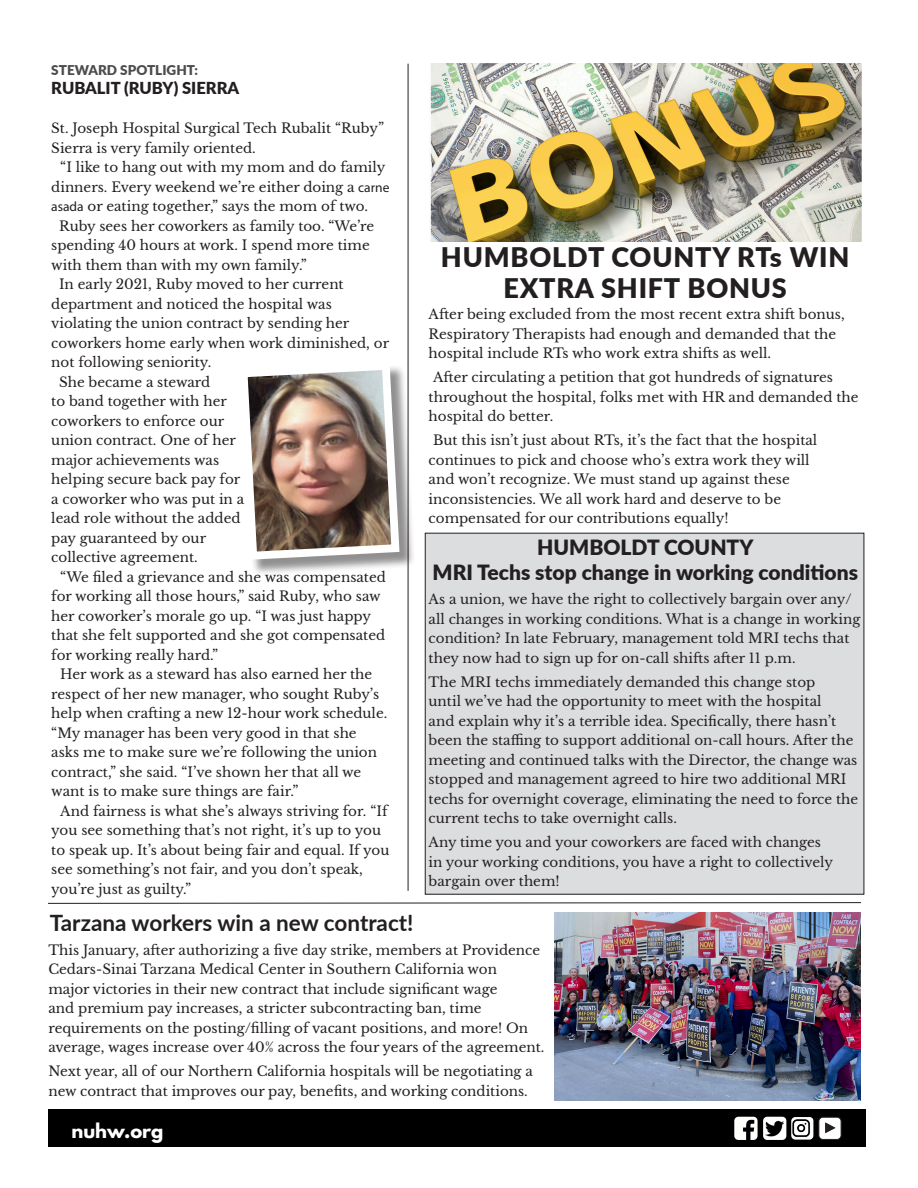
<style>
.page{position:relative;width:918px;height:1188px;background:#fff}
.page>*{position:absolute;margin:0;border:0;box-sizing:border-box;transform-origin:0 0}
.t1{font:900 27px/31.5px "Lato";letter-spacing:.03em;color:#231f20;text-align:center}
.t2{font:700 22.5px "Lato";color:#231f20}
.t3{font:900 21px "Lato";color:#231f20}
.t4{font:700 18px "League Spartan";color:#fff}
.t5{font:900 16.5px "Lato";color:#231f20}
.t6{font:13.5px/19.5px "Libre Baskerville";color:#231f20}
.t7{font:900 13.5px "Lato";color:#4b4c4d}
.s1{font-family:"Myriad Pro"}
</style>
<div class="page">
<div style="left:48px;top:1109px;width:817px;height:38px;background:#000"></div>
<img style="left:734px;top:1117px;width:24px;height:23px">
<div style="left:763px;top:1117px;width:23px;height:23px;background:#fff;border-radius:4px"></div>
<img style="left:766px;top:1120px;width:17px;height:17px">
<img style="left:791px;top:1117px;width:22px;height:23px">
<img style="left:819px;top:1117px;width:22px;height:22px">
<div style="left:819px;top:1117px;width:22px;height:23px;border:1px solid #231f20;border-radius:4px"></div>
<div style="left:242px;top:364px;width:174px;height:212px;background:#231f20;opacity:.5"></div>
<img style="left:242px;top:364px;width:162px;height:200px">
<hr style="left:408px;top:64px;width:1px;height:827px;background:#231f20">
<img style="left:430px;top:64px;width:431px;height:177px">
<div style="left:425px;top:533px;width:439px;height:361px;background:#dcdddf"></div>
<div style="left:425px;top:533px;width:439px;height:362px;border:1px solid #231f20"></div>
<svg style="left:48px;top:902px;width:813px;height:2px;background:#908e8e"></svg>
<img style="left:554px;top:913px;width:307px;height:187px">
<p class="t7" style="left:51px;top:59px;width:148px">STEWARD SPOTLIGHT:</p>
<p class="t5" style="left:51px;top:76px;width:189px">RUBALIT (RUBY) SIERRA</p>
<p class="t6" style="left:51px;top:118px;width:334px">St. Joseph Hospital Surgical Tech Rubalit “Ruby”<br>Sierra is very family oriented.</p>
<p class="t6" style="left:51px;top:157px;width:340px;text-indent:9px">“I like to hang out with my mom and do family dinners. Every weekend we’re either doing a <span class="s1">carne asada</span> or eating together,” says the mom of two.</p>
<p class="t6" style="left:51px;top:216px;width:325px;text-indent:8px">Ruby sees her coworkers as family too. “We’re spending 40 hours at work. I spend more time with them than with my own family.”</p>
<p class="t6" style="left:51px;top:274px;width:339px;text-indent:8px">In early 2021, Ruby moved to her current department and noticed the hospital was violating the union contract by sending her coworkers home early when work diminished, or not following seniority.</p>
<p class="t6" style="left:51px;top:372px;width:195px;text-indent:8px">She became a steward<br>to band together with her coworkers to enforce our union contract. One of her major achievements was helping secure back pay for a coworker who was put in a lead role without the added pay guaranteed by our collective agreement.</p>
<p class="t6" style="left:51px;top:567px;width:336px;text-indent:9px">“We filed a grievance and she was compensated for working all those hours,” said Ruby, who saw her coworker’s morale go up. “I was just happy that she felt supported and she got compensated for working really hard.”</p>
<p class="t6" style="left:51px;top:664px;width:338px;text-indent:9px">Her work as a steward has also earned her the respect of her new manager, who sought Ruby’s help when crafting a new 12-hour work schedule. “My manager has been very good in that she asks me to make sure we’re following the union contract,” she said. “I’ve shown her that all we want is to make sure things are fair.”</p>
<p class="t6" style="left:51px;top:801px;width:340px;text-indent:9px">And fairness is what she’s always striving for. “If you see something that’s not right, it’s up to you to speak up. It’s about being fair and equal. If you see something’s not fair, and you don’t speak, you’re just as guilty.”</p>
<p class="t1" style="left:441px;top:240px;width:410px">HUMBOLDT COUNTY RTs WIN<br>EXTRA SHIFT BONUS</p>
<p class="t6" style="left:429px;top:305px;width:418px">After being excluded from the most recent extra shift bonus,<br>Respiratory Therapists had enough and demanded that the hospital include RTs who work extra shifts as well.</p>
<p class="t6" style="left:429px;top:368px;width:431px;text-indent:4px">After circulating a petition that got hundreds of signatures throughout the hospital, folks met with HR and demanded the hospital do better.</p>
<p class="t6" style="left:429px;top:431px;width:390px;text-indent:4px">But this isn’t just about RTs, it’s the fact that the hospital continues to pick and choose who’s extra work they will and won’t recognize. We must stand up against these inconsistencies. We all work hard and deserve to be compensated for our contributions equally!</p>
<p class="t3" style="left:537px;top:531px;width:218px">HUMBOLDT COUNTY</p>
<p class="t3" style="left:433px;top:557px;width:427px">MRI Techs stop change in working conditions</p>
<p class="t6" style="left:429px;top:590px;width:433px">As a union, we have the right to collectively bargain over any/ all changes in working conditions. What is a change in working condition? In late February, management told MRI techs that they now had to sign up for on-call shifts after 11 p.m.</p>
<p class="t6" style="left:429px;top:672px;width:431px">The MRI techs immediately demanded this change stop<br>until we’ve had the opportunity to meet with the hospital<br>and explain why it’s a terrible idea. Specifically, there hasn’t been the staffing to support additional on-call hours. After the meeting and continued talks with the Director, the change was stopped and management agreed to hire two additional MRI techs for overnight coverage, eliminating the need to force the current techs to take overnight calls.</p>
<p class="t6" style="left:429px;top:833px;width:406px">Any time you and your coworkers are faced with changes in your working conditions, you have a right to collectively bargain over them!</p>
<p class="t2" style="left:50px;top:906px;width:365px">Tarzana workers win a new contract!</p>
<p class="t6" style="left:48px;top:940px;width:497px">This January, after authorizing a five day strike, members at Providence Cedars-Sinai Tarzana Medical Center in Southern California won<br>major victories in their new contract that include significant wage<br>and premium pay increases, a stricter subcontracting ban, time requirements on the posting/filling of vacant positions, and more! On average, wages increase over 40% across the four years of the agreement.</p>
<p class="t6" style="left:48px;top:1062px;width:486px">Next year, all of our Northern California hospitals will be negotiating a new contract that improves our pay, benefits, and working conditions.</p>
<p class="t4" style="left:72px;top:1117px;width:93px">nuhw.org</p>
</div>
